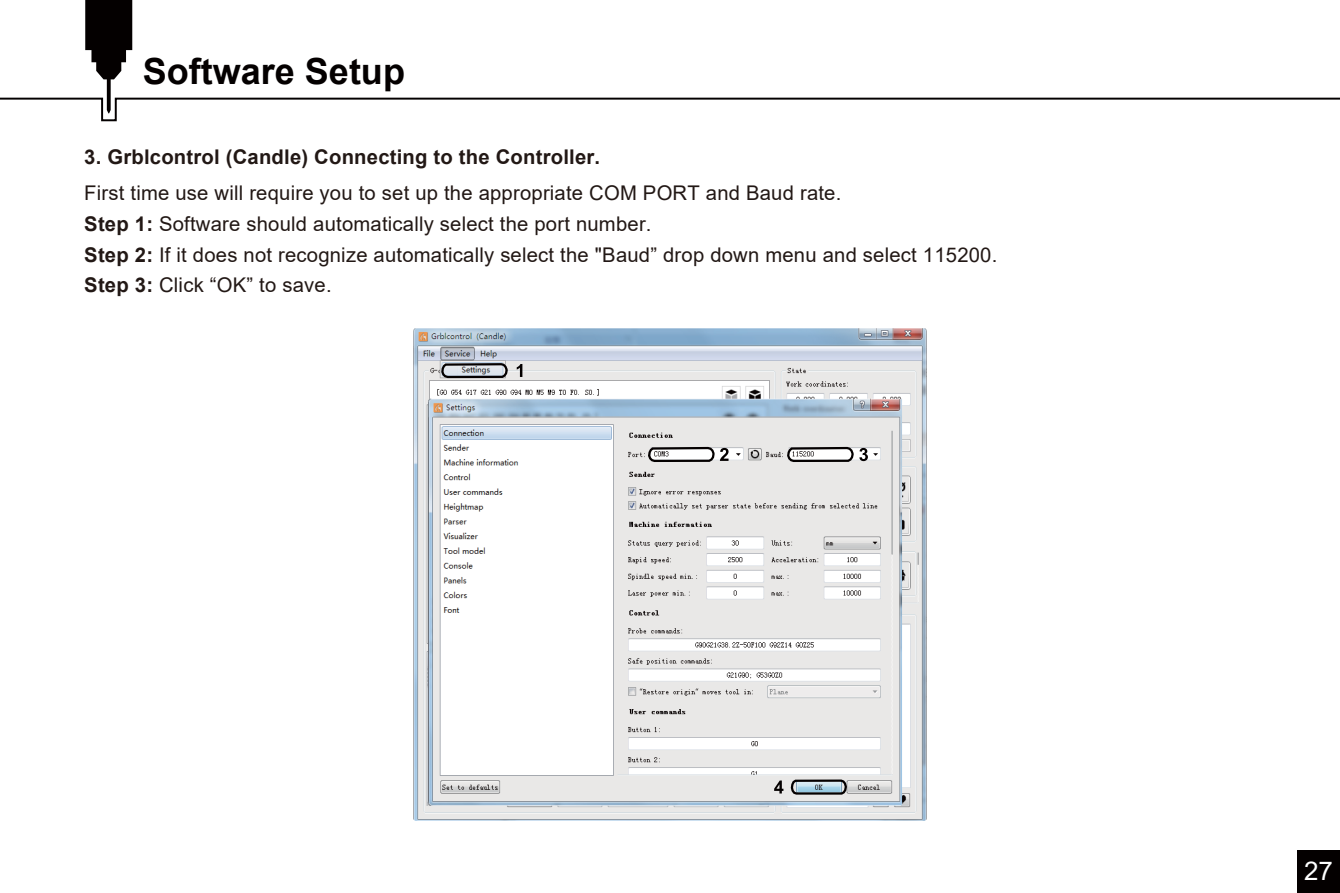
<style>
.page{position:relative;width:1340px;height:893px;background:#fff}
.page>*{position:absolute;margin:0;border:0;box-sizing:border-box;transform-origin:0 0}
.t1{font:700 36px "Arial";color:#040000}
.t2{font:25.88px "Arial";color:#fff}
.t3{font:20.25px/30.6px "Arial";letter-spacing:.01em;color:#221815}
.t4{font:700 20.25px "Arial";letter-spacing:.01em;color:#221815}
.s1{font-weight:700}
</style>
<div class="page">
<div style="left:1297px;top:850px;width:42px;height:43px;background:#040000"></div>
<svg style="left:0;top:0;width:1339px;height:122px"></svg>
<img style="left:413px;top:328px;width:513px;height:493px">
<svg style="left:440px;top:362px;width:69px;height:17px"></svg>
<svg style="left:789px;top:778px;width:59px;height:18px"></svg>
<svg style="left:516px;top:364px;width:6px;height:13px"></svg>
<svg style="left:647px;top:446px;width:81px;height:17px"></svg>
<svg style="left:786px;top:446px;width:82px;height:17px"></svg>
<svg style="left:774px;top:780px;width:9px;height:13px"></svg>
<h1 class="t1" style="left:143px;top:46px;width:264px">Software Setup</h1>
<p class="t4" style="left:84px;top:143px;width:517px">3. Grblcontrol (Candle) Connecting to the Controller.</p>
<p class="t3" style="left:84px;top:178px;width:914px">First time use will require you to set up the appropriate COM PORT and Baud rate.<br><span class="s1">Step 1:</span> Software should automatically select the port number.<br><span class="s1">Step 2:</span> If it does not recognize automatically select the "Baud” drop down menu and select 115200.<br><span class="s1">Step 3:</span> Click “OK” to save.</p>
<p class="t2" style="left:1304px;top:853px;width:30px">27</p>
</div>
